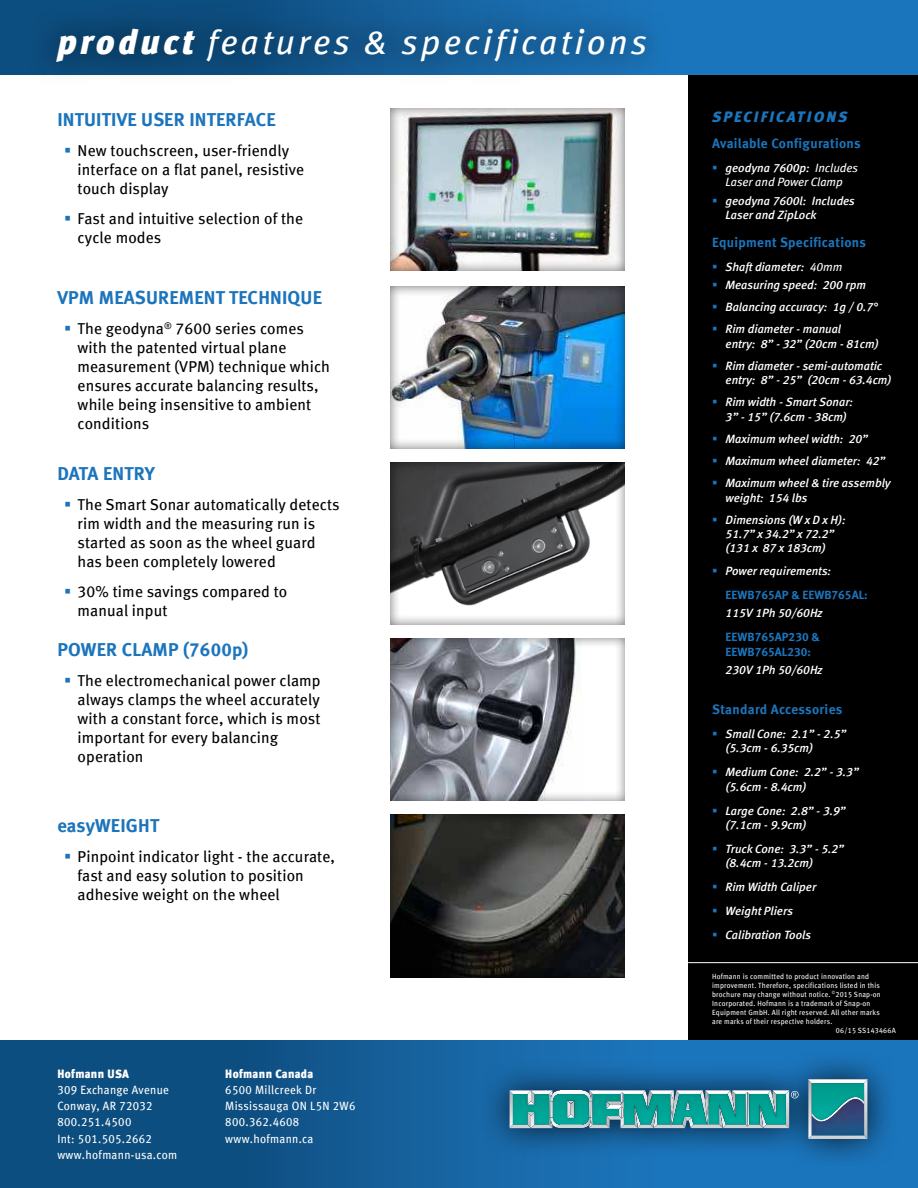
<style>
.page{position:relative;width:918px;height:1188px;background:#fff}
.page>*{position:absolute;margin:0;border:0;box-sizing:border-box;transform-origin:0 0}
.t1{font:italic 34.5px "Meta Book LF";letter-spacing:.1em;color:#fff}
.t2{font:700 18.75px "Meta";letter-spacing:.01em;color:#1c75bc}
.t3{font:15.75px/18.9px "Meta Book LF";letter-spacing:.01em;color:#000}
.t4{font:italic 15px "Meta Black LF";letter-spacing:.15em;color:#1c75bc}
.t5{font:13.5px "Meta Bold LF";letter-spacing:.025em;color:#1c75bc}
.t6{font:italic 12px/22px "Meta Medium LF";color:#fff}
.t7{font:12px/16.2px "Meta Book LF";letter-spacing:.03em;color:#fff;scale:.95 1}
.t8{font:12px/14.4px "Meta Bold LF";color:#1c75bc}
.t9{font:12px "Meta Black LF";letter-spacing:.03em;color:#fff;scale:.95 1}
.t10{font:italic 12px "Meta Book LF";letter-spacing:-.005em;color:#fff}
.t11{font:7.5px "Meta Book LF";letter-spacing:.03em;color:#fff;scale:.95 1}
.s1{font-family:"Meta Black LF"}
.s2{font-family:"Meta Bold LF";font-weight:400}
.s3{font-family:"Meta Book LF"}
</style>
<div class="page">
<div style="left:689px;top:37px;width:229px;height:1151px;background:#000"></div>
<div style="left:0;top:1041px;width:918px;height:147px;background:linear-gradient(to right,#0c4876,#1f7ec9)"></div>
<svg style="left:0;top:0;width:918px;height:74px;background:#1970b5"></svg>
<div style="left:28px;top:0;width:645px;height:89px;background:#000;opacity:.75"></div>
<div style="left:479px;top:1049px;width:419px;height:120px;background:#000;opacity:.75"></div>
<hr style="left:560px;top:1125px;width:22px;height:3px;background:#d1d3d4">
<hr style="left:560px;top:1090px;width:22px;height:4px;background:#fff">
<svg style="left:509px;top:1090px;width:51px;height:38px"></svg>
<img style="left:513px;top:1094px;width:36px;height:31px">
<img style="left:553px;top:1094px;width:29px;height:31px">
<svg style="left:808px;top:1080px;width:60px;height:59px"></svg>
<img style="left:812px;top:1083px;width:52px;height:16px">
<svg style="left:582px;top:1090px;width:217px;height:38px;background:#46a8a5"></svg>
<img style="left:706px;top:1094px;width:3px;height:22px">
<img style="left:705px;top:1095px;width:3px;height:17px">
<img style="left:812px;top:1099px;width:52px;height:36px">
<hr style="left:688px;top:962px;width:230px;height:1px;background:#fff">
<div style="left:388px;top:107px;width:237px;height:163px;background:#000;opacity:.75"></div>
<div style="left:389px;top:636px;width:237px;height:166px;background:#000;opacity:.75"></div>
<div style="left:389px;top:812px;width:237px;height:167px;background:#000;opacity:.75"></div>
<div style="left:390px;top:462px;width:235px;height:163px;background:#000;opacity:.75"></div>
<div style="left:390px;top:286px;width:235px;height:163px;background:#000;opacity:.75"></div>
<h1 class="t1" style="left:57px;top:28px;width:591px"><span class="s1">product</span> features &amp; specifications</h1>
<p class="t2" style="left:57px;top:111px;width:220px">INTUITIVE USER INTERFACE</p>
<p class="t3" style="left:78px;top:142px;width:228px">New touchscreen, user-friendly interface on a flat panel, resistive touch display</p>
<p class="t3" style="left:78px;top:210px;width:227px">Fast and intuitive selection of the cycle modes</p>
<p class="t2" style="left:57px;top:289px;width:266px">VPM MEASUREMENT TECHNIQUE</p>
<p class="t3" style="left:78px;top:320px;width:254px">The geodyna<sup>®</sup> 7600 series comes with the patented virtual plane measurement (VPM) technique which ensures accurate balancing results, while being insensitive to ambient conditions</p>
<p class="t2" style="left:57px;top:465px;width:99px">DATA ENTRY</p>
<p class="t3" style="left:78px;top:496px;width:264px">The Smart Sonar automatically detects rim width and the measuring run is started as soon as the wheel guard has been completely lowered</p>
<p class="t3" style="left:78px;top:583px;width:211px">30% time savings compared to manual input</p>
<p class="t2" style="left:57px;top:641px;width:193px">POWER CLAMP (<span class="s2">7600p</span>)</p>
<p class="t3" style="left:78px;top:672px;width:245px">The electromechanical power clamp always clamps the wheel accurately with a constant force, which is most important for every balancing operation</p>
<p class="t2" style="left:57px;top:818px;width:103px">easyWEIGHT</p>
<p class="t3" style="left:78px;top:848px;width:259px">Pinpoint indicator light - the accurate, fast and easy solution to position adhesive weight on the wheel</p>
<p class="t9" style="left:57px;top:1067px;width:77px">Hofmann USA</p>
<p class="t7" style="left:57px;top:1083px;width:128px">309 Exchange Avenue<br>Conway, AR 72032<br>800.251.4500<br>Int: 501.505.2662 www.hofmann-usa.com</p>
<p class="t9" style="left:225px;top:1067px;width:94px">Hofmann Canada</p>
<p class="t7" style="left:225px;top:1083px;width:139px">6500 Millcreek Dr<br>Mississauga ON L5N 2W6<br>800.362.4608 www.hofmann.ca</p>
<p class="t4" style="left:712px;top:111px;width:137px">SPECIFICATIONS</p>
<p class="t5" style="left:712px;top:138px;width:150px">Available Configurations</p>
<p class="t6" style="left:726px;top:157px;width:134px">geodyna 7600p: <span class="s3">Includes</span></p>
<p class="t10" style="left:726px;top:177px;width:119px">Laser and Power Clamp</p>
<p class="t6" style="left:726px;top:194px;width:131px;line-height:14.4px">geodyna 7600l: Includes<br>Laser and ZipLock</p>
<p class="t5" style="left:712px;top:237px;width:155px">Equipment Specifications</p>
<p class="t6" style="left:726px;top:258px;width:142px;line-height:18.6px">Shaft diameter: <span class="s3">40mm<br></span>Measuring speed: 200 rpm</p>
<p class="t6" style="left:726px;top:297px;width:154px">Balancing accuracy: 1g / 0.7°<br>Rim diameter - manual</p>
<p class="t6" style="left:726px;top:333px;width:158px">entry: 8” - 32” (20cm - 81cm)<br>Rim diameter - semi-automatic</p>
<p class="t6" style="left:726px;top:370px;width:167px">entry: 8” - 25” (20cm - 63.4cm)<br>Rim width - Smart Sonar:</p>
<p class="t6" style="left:726px;top:406px;width:167px">3” - 15” (7.6cm - 38cm)<br>Maximum wheel width: 20”<br>Maximum wheel diameter: 42”<br>Maximum wheel &amp; tire assembly</p>
<p class="t6" style="left:726px;top:487px;width:121px">weight: 154 lbs<br>Dimensions (W x D x H):</p>
<p class="t6" style="left:726px;top:528px;width:110px;line-height:14.4px">51.7” x 34.2” x 72.2” (131 x 87 x 183cm)</p>
<p class="t6" style="left:726px;top:560px;width:107px">Power requirements:</p>
<p class="t8" style="left:726px;top:588px;width:144px">EEWB765AP &amp; EEWB765AL:</p>
<p class="t6" style="left:726px;top:603px;width:98px">115V 1Ph 50/60Hz</p>
<p class="t8" style="left:726px;top:631px;width:96px">EEWB765AP230 &amp;<br>EEWB765AL230:</p>
<p class="t6" style="left:726px;top:660px;width:98px">230V 1Ph 50/60Hz</p>
<p class="t5" style="left:712px;top:704px;width:132px">Standard Accessories</p>
<p class="t6" style="left:726px;top:727px;width:122px;line-height:14.4px">Small Cone: 2.1” - 2.5” (5.3cm - 6.35cm)</p>
<p class="t6" style="left:726px;top:766px;width:135px;line-height:14.4px">Medium Cone: 2.2” - 3.3” (5.6cm - 8.4cm)</p>
<p class="t6" style="left:726px;top:804px;width:121px;line-height:14.4px">Large Cone: 2.8” - 3.9” (7.1cm - 9.9cm)</p>
<p class="t6" style="left:726px;top:842px;width:120px;line-height:14.4px">Truck Cone: 3.3” - 5.2” (8.4cm - 13.2cm)</p>
<p class="t6" style="left:726px;top:876px;width:92px;line-height:24px">Rim Width Caliper<br>Weight Pliers<br>Calibration Tools</p>
<p class="t11" style="left:712px;top:973px;width:167px">Hofmann is committed to product innovation and</p>
<p class="t11" style="left:712px;top:982px;width:178px">improvement. Therefore, specifications listed in this</p>
<p class="t11" style="left:712px;top:991px;width:179px">brochure may change without notice. <sup>©</sup>2015 Snap-on</p>
<p class="t11" style="left:712px;top:1000px;width:168px">Incorporated. Hofmann is a trademark of Snap-on</p>
<p class="t11" style="left:712px;top:1009px;width:178px">Equipment GmbH. All right reserved. All other marks</p>
<p class="t11" style="left:712px;top:1018px;width:128px">are marks of their respective holders.</p>
<p class="t11" style="left:836px;top:1027px;width:64px">06/15 SS143466A</p>
</div>
